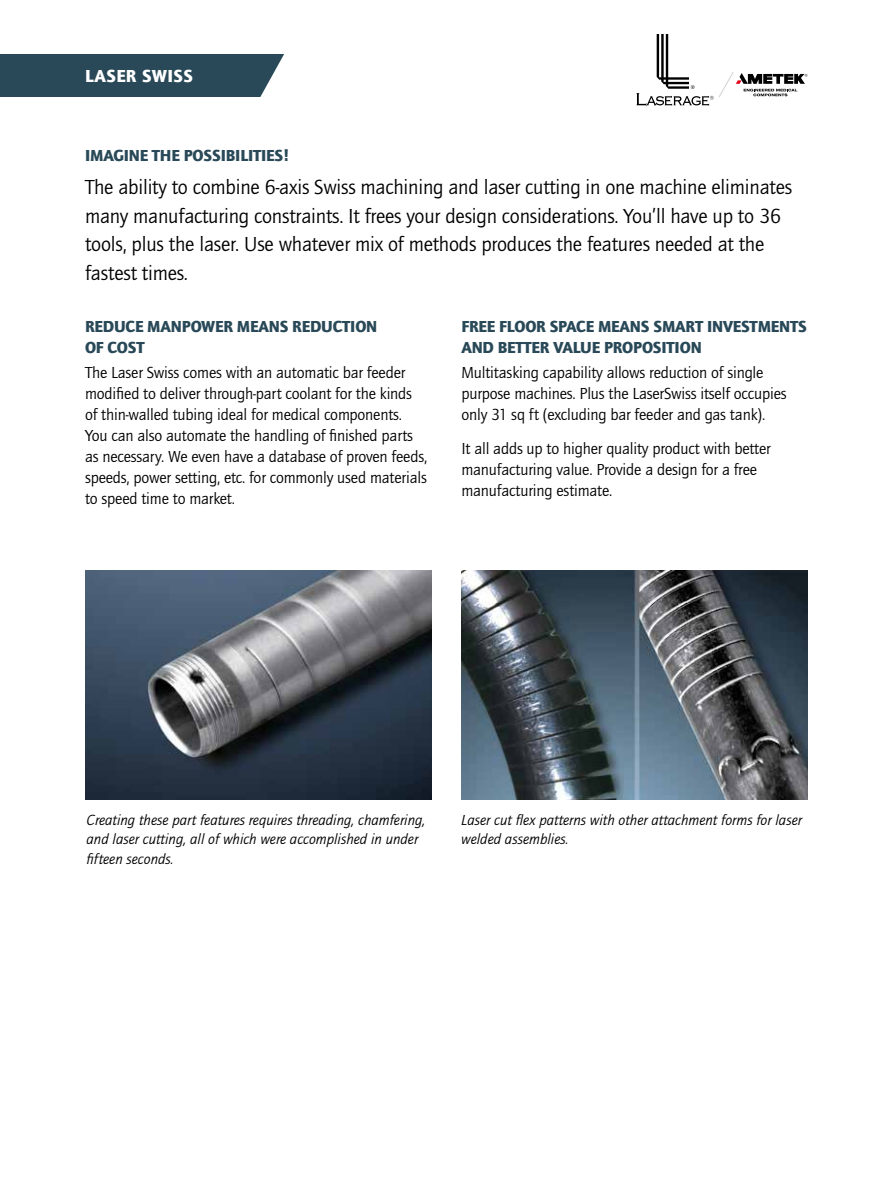
<style>
.page{position:relative;width:893px;height:1187px;background:#fff}
.page>*{position:absolute;margin:0;border:0;box-sizing:border-box;transform-origin:0 0}
.t1{font:21px/28.5px "Quay Sans ITC Pro";letter-spacing:-.01em;color:#000}
.t2{font:900 18px "Quay Sans ITC Pro";letter-spacing:.02em;color:#fff}
.t3{font:16.5px/21px "Quay Sans ITC Pro";letter-spacing:-.01em;color:#000}
.t4{font:900 16.5px/21px "Quay Sans ITC Pro";letter-spacing:-.01em;color:#294958}
.t5{font:italic 15px/19.5px "Quay Sans ITC Pro";color:#000}
</style>
<div class="page">
<img style="left:85px;top:570px;width:347px;height:229px">
<img style="left:461px;top:570px;width:347px;height:229px">
<div style="left:0;top:55px;width:332px;height:42px;background:#294958"></div>
<svg style="left:257px;top:54px;width:75px;height:43px"></svg>
<svg style="left:636px;top:34px;width:171px;height:72px"></svg>
<p class="t2" style="left:85px;top:64px;width:110px">LASER SWISS</p>
<p class="t4" style="left:85px;top:145px;width:206px">IMAGINE THE POSSIBILITIES!</p>
<p class="t1" style="left:85px;top:173px;width:709px">The ability to combine 6-axis Swiss machining and laser cutting in one machine eliminates many manufacturing constraints. It frees your design considerations. You’ll have up to 36 tools, plus the laser. Use whatever mix of methods produces the features needed at the fastest times.</p>
<p class="t4" style="left:85px;top:315px;width:294px">REDUCE MANPOWER MEANS REDUCTION<br>OF COST</p>
<p class="t3" style="left:85px;top:362px;width:344px">The Laser Swiss comes with an automatic bar feeder modified to deliver through-part coolant for the kinds of thin-walled tubing ideal for medical components.<br>You can also automate the handling of finished parts as necessary. We even have a database of proven feeds, speeds, power setting, etc. for commonly used materials to speed time to market.</p>
<p class="t4" style="left:461px;top:315px;width:347px">FREE FLOOR SPACE MEANS SMART INVESTMENTS<br>AND BETTER VALUE PROPOSITION</p>
<p class="t3" style="left:461px;top:362px;width:327px">Multitasking capability allows reduction of single purpose machines. Plus the LaserSwiss itself occupies only 31 sq ft (excluding bar feeder and gas tank).</p>
<p class="t3" style="left:461px;top:437px;width:311px">It all adds up to higher quality product with better manufacturing value. Provide a design for a free manufacturing estimate.</p>
<p class="t5" style="left:87px;top:809px;width:340px">Creating these part features requires threading, chamfering, and laser cutting, all of which were accomplished in under fifteen seconds.</p>
<p class="t5" style="left:461px;top:809px;width:342px">Laser cut flex patterns with other attachment forms for laser welded assemblies.</p>
</div>
